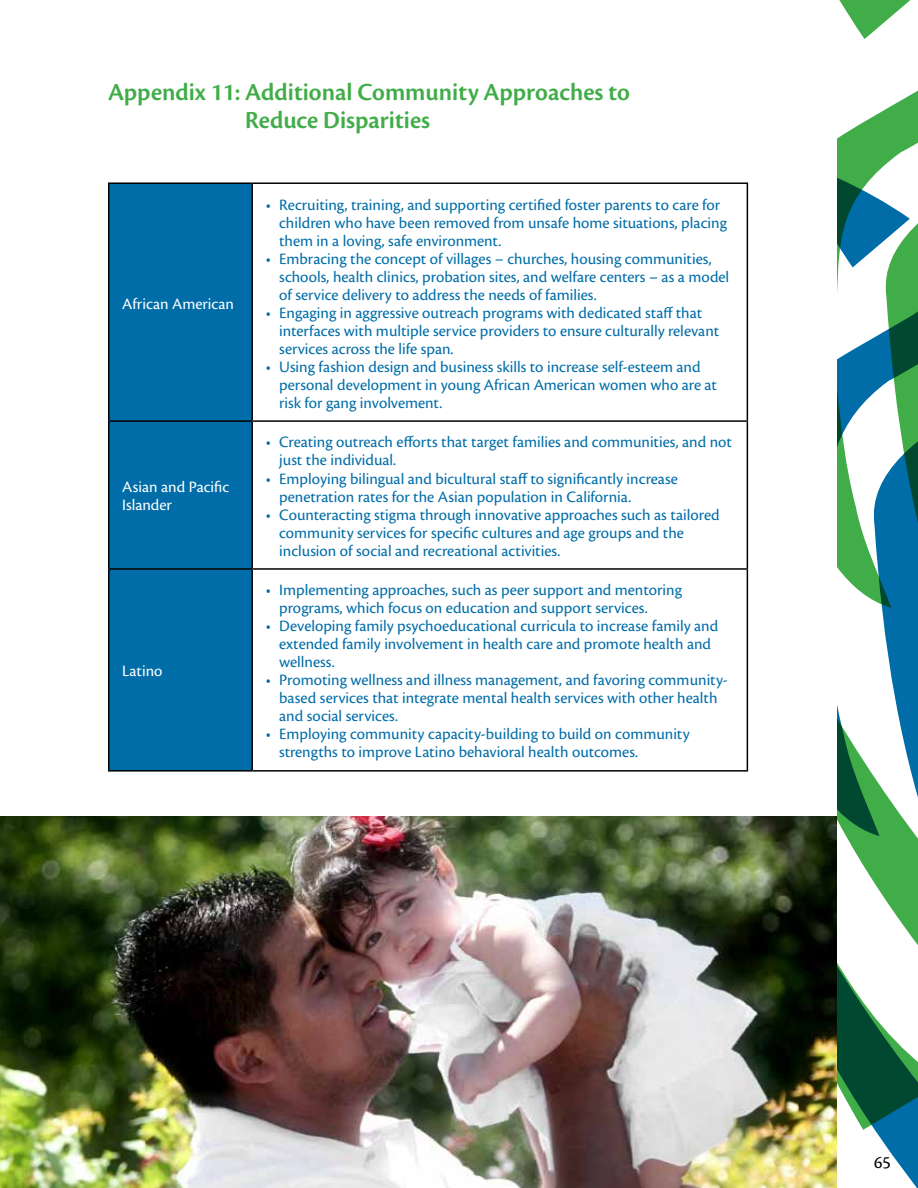
<style>
.page{position:relative;width:918px;height:1188px;background:#fff}
.page>*{position:absolute;margin:0;border:0;box-sizing:border-box;transform-origin:0 0}
.t1{font:25.5px/28.5px "Cronos Pro Semibold Subh";color:#41ad49}
.t2{font:18px "Cronos Pro";color:#000}
.t3{font:16.5px/18px "Cronos Pro";color:#006da8}
.t4{font:16.5px/18px "Cronos Pro";color:#fff}
</style>
<div class="page">
<svg style="left:837px;top:90px;width:81px;height:614px"></svg>
<svg style="left:837px;top:704px;width:81px;height:484px"></svg>
<svg style="left:839px;top:0;width:72px;height:39px"></svg>
<div style="left:110px;top:184px;width:141px;height:586px;background:#006da8"></div>
<hr style="left:108px;top:182px;width:144px;height:2px;background:#000">
<hr style="left:108px;top:184px;width:2px;height:236px;background:#000">
<hr style="left:252px;top:182px;width:496px;height:2px;background:#000">
<hr style="left:251px;top:184px;width:2px;height:236px;background:#000">
<hr style="left:747px;top:184px;width:1px;height:236px;background:#000">
<hr style="left:108px;top:420px;width:144px;height:2px;background:#000">
<hr style="left:108px;top:422px;width:2px;height:146px;background:#000">
<hr style="left:252px;top:420px;width:496px;height:2px;background:#000">
<hr style="left:251px;top:422px;width:2px;height:146px;background:#000">
<hr style="left:747px;top:422px;width:1px;height:146px;background:#000">
<hr style="left:108px;top:568px;width:144px;height:2px;background:#000">
<hr style="left:108px;top:570px;width:2px;height:200px;background:#000">
<hr style="left:252px;top:568px;width:496px;height:2px;background:#000">
<hr style="left:251px;top:570px;width:2px;height:200px;background:#000">
<hr style="left:747px;top:570px;width:1px;height:200px;background:#000">
<hr style="left:108px;top:770px;width:144px;height:2px;background:#000">
<hr style="left:252px;top:770px;width:496px;height:2px;background:#000">
<img style="left:0;top:816px;width:837px;height:372px">
<h1 class="t1" style="left:245px;top:78px;width:386px;text-indent:-137px">Appendix 11: Additional Community Approaches to<br>Reduce Disparities</h1>
<p class="t4" style="left:122px;top:295px;width:113px">African American</p>
<p class="t4" style="left:122px;top:478px;width:109px">Asian and Pacific<br>Islander</p>
<p class="t4" style="left:122px;top:662px;width:42px">Latino</p>
<p class="t3" style="left:279px;top:196px;width:449px;text-indent:-13px">• Recruiting, training, and supporting certified foster parents to care for children who have been removed from unsafe home situations, placing them in a loving, safe environment.</p>
<p class="t3" style="left:279px;top:250px;width:452px;text-indent:-13px">• Embracing the concept of villages – churches, housing communities, schools, health clinics, probation sites, and welfare centers – as a model of service delivery to address the needs of families.</p>
<p class="t3" style="left:279px;top:304px;width:442px;text-indent:-13px">• Engaging in aggressive outreach programs with dedicated staff that interfaces with multiple service providers to ensure culturally relevant services across the life span.</p>
<p class="t3" style="left:279px;top:358px;width:440px;text-indent:-13px">• Using fashion design and business skills to increase self-esteem and personal development in young African American women who are at risk for gang involvement.</p>
<p class="t3" style="left:279px;top:433px;width:454px;text-indent:-13px">• Creating outreach efforts that target families and communities, and not just the individual.</p>
<p class="t3" style="left:279px;top:469px;width:400px;text-indent:-13px">• Employing bilingual and bicultural staff to significantly increase penetration rates for the Asian population in California.</p>
<p class="t3" style="left:279px;top:505px;width:442px;text-indent:-13px">• Counteracting stigma through innovative approaches such as tailored community services for specific cultures and age groups and the inclusion of social and recreational activities.</p>
<p class="t3" style="left:279px;top:581px;width:404px;text-indent:-13px">• Implementing approaches, such as peer support and mentoring programs, which focus on education and support services.</p>
<p class="t3" style="left:279px;top:617px;width:441px;text-indent:-13px">• Developing family psychoeducational curricula to increase family and extended family involvement in health care and promote health and wellness.</p>
<p class="t3" style="left:279px;top:671px;width:450px;text-indent:-13px">• Promoting wellness and illness management, and favoring community&shy;based services that integrate mental health services with other health and social services.</p>
<p class="t3" style="left:279px;top:725px;width:412px;text-indent:-13px">• Employing community capacity-building to build on community strengths to improve Latino behavioral health outcomes.</p>
<p class="t2" style="left:874px;top:1152px;width:18px">65</p>
</div>
